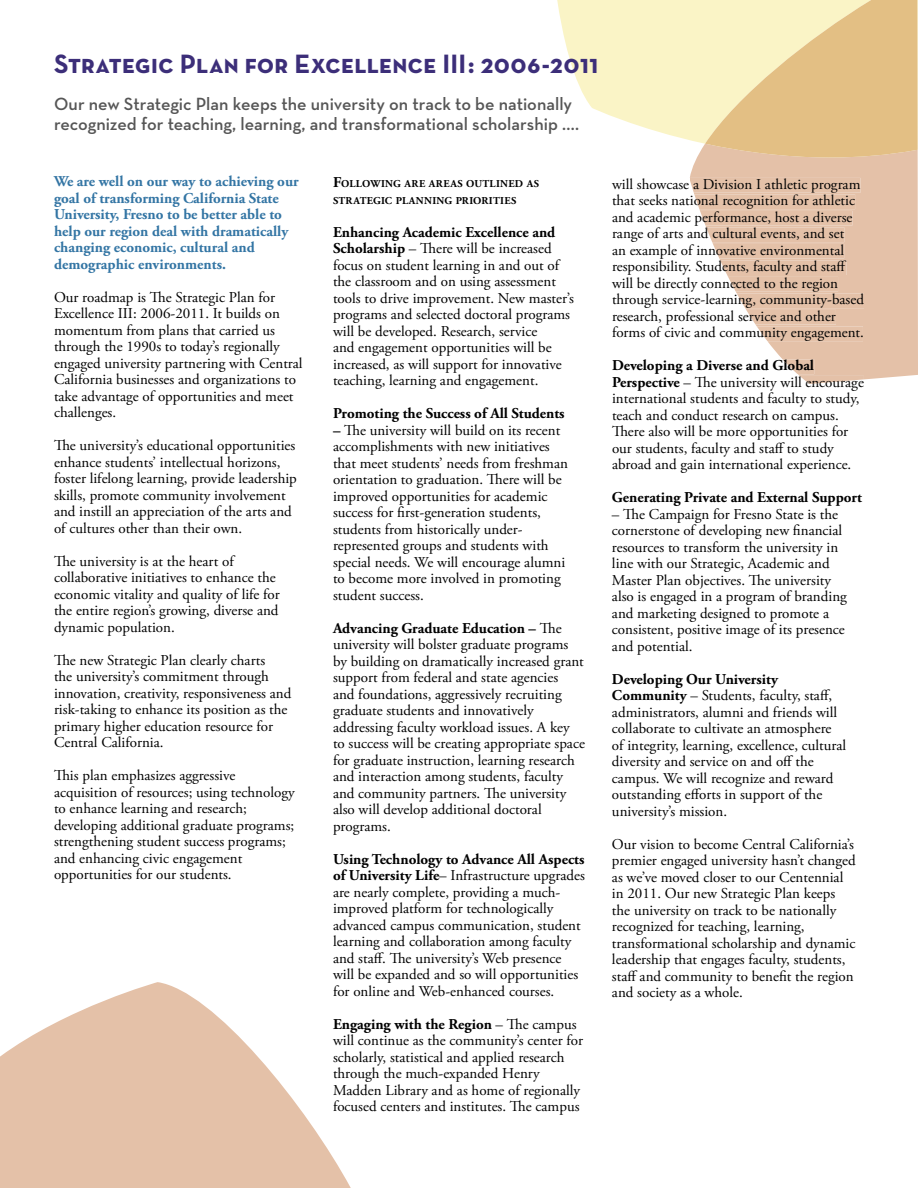
<style>
.page{position:relative;width:918px;height:1188px;background:#fff}
.page>*{position:absolute;margin:0;border:0;box-sizing:border-box;transform-origin:0 0}
.t1{font:27px "Neutra Text Bold SC";letter-spacing:.005em;color:#3c2e79}
.t2{font:600 18px/19.5px "Neutra Text";color:#565656}
.t3{font:15px/16.5px "Adobe Garamond Pro";color:#000}
.t4{font:700 15px/16.5px "Adobe Garamond Pro";color:#3375a4}
.t5{font:700 15px "Adobe Garamond Pro";color:#000}
.t6{font:700 10.5px/16.5px "Adobe Garamond Pro";letter-spacing:.03em;color:#000}
.s1{font-size:15px}
.s2{font-weight:700}
</style>
<div class="page">
<svg style="left:557px;top:0;width:148px;height:144px;fill:#faf4c6"></svg>
<svg style="left:690px;top:144px;width:228px;height:235px;fill:#e4c1a8"></svg>
<svg style="left:690px;top:178px;width:174px;height:163px"></svg>
<svg style="left:783px;top:359px;width:81px;height:25px"></svg>
<svg style="left:705px;top:0;width:213px;height:158px;background:#eacf99"></svg>
<svg style="left:0;top:982px;width:351px;height:206px;fill:#e4c1a8"></svg>
<h1 class="t1" style="left:54px;top:47px;width:546px">Strategic Plan for Excellence III: 2006-2011</h1>
<p class="t2" style="left:54px;top:94px;width:527px">Our new Strategic Plan keeps the university on track to be nationally recognized for teaching, learning, and transformational scholarship ....</p>
<p class="t4" style="left:54px;top:174px;width:246px">We are well on our way to achieving our goal of transforming California State University, Fresno to be better able to help our region deal with dramatically changing economic, cultural and demographic environments.</p>
<p class="t3" style="left:54px;top:289px;width:250px">Our roadmap is The Strategic Plan for Excellence III: 2006-2011. It builds on momentum from plans that carried us through the 1990s to today’s regionally engaged university partnering with Central California businesses and organizations to take advantage of opportunities and meet challenges.</p>
<p class="t3" style="left:54px;top:438px;width:244px">The university’s educational opportunities enhance students’ intellectual horizons, foster lifelong learning, provide leadership skills, promote community involvement and instill an appreciation of the arts and of cultures other than their own.</p>
<p class="t3" style="left:54px;top:553px;width:227px">The university is at the heart of collaborative initiatives to enhance the economic vitality and quality of life for the entire region’s growing, diverse and dynamic population.</p>
<p class="t3" style="left:54px;top:652px;width:239px">The new Strategic Plan clearly charts<br>the university’s commitment through innovation, creativity, responsiveness and risk-taking to enhance its position as the primary higher education resource for Central California.</p>
<p class="t3" style="left:54px;top:768px;width:242px">This plan emphasizes aggressive acquisition of resources; using technology to enhance learning and research; developing additional graduate programs; strengthening student success programs; and enhancing civic engagement opportunities for our students.</p>
<p class="t6" style="left:333px;top:176px;width:208px"><span class="s1">F</span>OLLOWING ARE AREAS OUTLINED AS<br>STRATEGIC PLANNING PRIORITIES</p>
<p class="t3" style="left:333px;top:225px;width:243px"><span class="s2">Enhancing Academic Excellence and Scholarship</span> – There will be increased focus on student learning in and out of the classroom and on using assessment tools to drive improvement. New master’s programs and selected doctoral programs will be developed. Research, service<br>and engagement opportunities will be increased, as will support for innovative teaching, learning and engagement.</p>
<p class="t5" style="left:333px;top:405px;width:233px">Promoting the Success of All Students</p>
<p class="t3" style="left:333px;top:423px;width:236px"><span class="s2">–</span> The university will build on its recent accomplishments with new initiatives that meet students’ needs from freshman orientation to graduation. There will be improved opportunities for academic success for first-generation students, students from historically under&shy;represented groups and students with special needs. We will encourage alumni to become more involved in promoting student success.</p>
<p class="t3" style="left:333px;top:621px;width:253px"><span class="s2">Advancing Graduate Education –</span> The university will bolster graduate programs by building on dramatically increased grant support from federal and state agencies<br>and foundations, aggressively recruiting graduate students and innovatively addressing faculty workload issues. A key to success will be creating appropriate space for graduate instruction, learning research and interaction among students, faculty and community partners. The university also will develop additional doctoral programs.</p>
<p class="t3" style="left:333px;top:852px;width:253px"><span class="s2">Using Technology to Advance All Aspects of University Life</span>– Infrastructure upgrades are nearly complete, providing a much&shy;improved platform for technologically advanced campus communication, student learning and collaboration among faculty and staff. The university’s Web presence will be expanded and so will opportunities for online and Web-enhanced courses.</p>
<p class="t3" style="left:333px;top:1017px;width:252px"><span class="s2">Engaging with the Region</span> – The campus will continue as the community’s center for scholarly, statistical and applied research through the much-expanded Henry Madden Library and as home of regionally focused centers and institutes. The campus</p>
<p class="t3" style="left:612px;top:176px;width:253px">will showcase a Division I athletic program that seeks national recognition for athletic and academic performance, host a diverse range of arts and cultural events, and set<br>an example of innovative environmental responsibility. Students, faculty and staff will be directly connected to the region through service-learning, community-based research, professional service and other forms of civic and community engagement.</p>
<p class="t5" style="left:612px;top:357px;width:204px">Developing a Diverse and Global</p>
<p class="t3" style="left:837px;top:259px;width:6px">f</p>
<p class="t3" style="left:612px;top:374px;width:253px"><span class="s2">Perspective</span> – The university will encourage international students and faculty to study, teach and conduct research on campus.<br>There also will be more opportunities for our students, faculty and staff to study abroad and gain international experience.</p>
<p class="t5" style="left:612px;top:489px;width:252px">Generating Private and External Support</p>
<p class="t3" style="left:612px;top:506px;width:236px">– The Campaign for Fresno State is the cornerstone of developing new financial resources to transform the university in line with our Strategic, Academic and Master Plan objectives. The university also is engaged in a program of branding and marketing designed to promote a consistent, positive image of its presence and potential.</p>
<p class="t3" style="left:612px;top:671px;width:236px"><span class="s2">Developing Our University Community</span> – Students, faculty, staff, administrators, alumni and friends will collaborate to cultivate an atmosphere of integrity, learning, excellence, cultural diversity and service on and off the campus. We will recognize and reward outstanding efforts in support of the university’s mission.</p>
<p class="t3" style="left:612px;top:836px;width:245px">Our vision to become Central California’s premier engaged university hasn’t changed as we’ve moved closer to our Centennial in 2011. Our new Strategic Plan keeps the university on track to be nationally recognized for teaching, learning, transformational scholarship and dynamic leadership that engages faculty, students, staff and community to benefit the region and society as a whole.</p>
</div>
